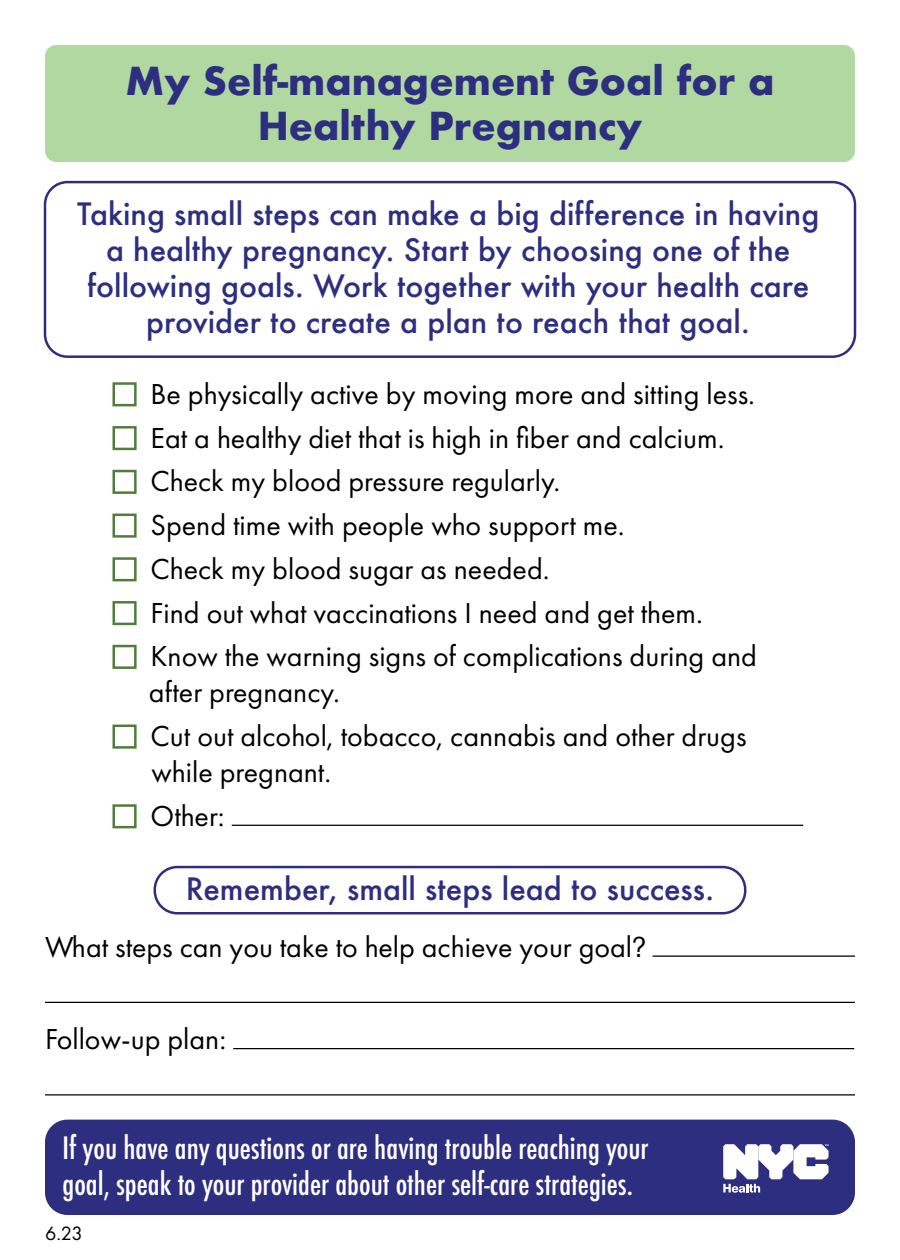
<style>
.page{position:relative;width:900px;height:1260px;background:#fff}
.page>*{position:absolute;margin:0;border:0;box-sizing:border-box;transform-origin:0 0}
.t1{font:700 37.5px/45px "Futura";color:#2e2e81;text-align:center}
.t2{font:30px/43.8px "Futura PT";color:#000}
.t3{font:500 30px/36px "Futura";color:#2e2e81;text-align:center}
.t4{font:500 condensed 30px/36px "Futura";color:#fff}
.t5{font:20px "Futura PT";color:#000}
.s1{font-family:"Franklin Gothic URW Cond"}
</style>
<div class="page">
<div style="left:154px;top:866px;width:592px;height:49px;border:2px solid #2e2e81;border-radius:22px"></div>
<div style="left:44px;top:181px;width:812px;height:177px;border:2px solid #2e2e81;border-radius:22px"></div>
<div style="left:112px;top:382px;width:25px;height:24px;border:2px solid #517c3b"></div>
<div style="left:112px;top:426px;width:25px;height:24px;border:2px solid #517c3b"></div>
<div style="left:112px;top:470px;width:25px;height:24px;border:2px solid #517c3b"></div>
<div style="left:112px;top:514px;width:25px;height:24px;border:2px solid #517c3b"></div>
<div style="left:112px;top:557px;width:25px;height:24px;border:2px solid #517c3b"></div>
<div style="left:112px;top:601px;width:25px;height:24px;border:2px solid #517c3b"></div>
<div style="left:112px;top:645px;width:25px;height:24px;border:2px solid #517c3b"></div>
<div style="left:112px;top:725px;width:25px;height:24px;border:2px solid #517c3b"></div>
<div style="left:112px;top:804px;width:25px;height:24px;border:2px solid #517c3b"></div>
<hr style="left:232px;top:825px;width:571px;height:1px;background:#000">
<hr style="left:652px;top:955px;width:203px;height:2px;background:#000">
<hr style="left:45px;top:1002px;width:810px;height:1px;background:#000">
<hr style="left:233px;top:1048px;width:621px;height:1px;background:#000">
<hr style="left:45px;top:1094px;width:810px;height:1px;background:#000">
<div style="left:45px;top:45px;width:810px;height:117px;background:#b0d8a0;border-radius:11px"></div>
<div style="left:45px;top:1120px;width:810px;height:95px;background:#2e2e81;border-radius:22px"></div>
<svg style="left:723px;top:1144px;width:106px;height:49px"></svg>
<p class="t1" style="left:126px;top:59px;width:650px">My Self-management Goal for a<br>Healthy Pregnancy</p>
<p class="t3" style="left:77px;top:195px;width:744px">Taking small steps can make a big difference in having a healthy pregnancy. Start by choosing one of the following goals. Work together with your health care provider to create a plan to reach that goal.</p>
<p class="t2" style="left:151px;top:372px;width:608px">Be physically active by moving more and sitting less.<br>Eat a healthy diet that is high in fiber and calcium.<br>Check my blood pressure regularly.<br>Spend time with people who support me.<br>Check my blood sugar as needed.<br>Find out what vaccinations I need and get them.<br>Know the warning signs of complications during and</p>
<p class="t2" style="left:149px;top:670px;width:599px">after pregnancy.<br>Cut out alcohol, tobacco, cannabis and other drugs</p>
<p class="t2" style="left:151px;top:750px;width:182px">while pregnant.<br>Other:</p>
<p class="t3" style="left:186px;top:870px;width:530px">Remember, small steps lead to success.</p>
<p class="t2" style="left:45px;top:925px;width:604px">What steps can you take to help achieve your goal<span class="s1">?</span></p>
<p class="t2" style="left:45px;top:1017px;width:183px">Follow-up plan:</p>
<p class="t4" style="left:62px;top:1130px;width:588px">If you have any questions or are having trouble reaching your goal, speak to your provider about other self-care strategies.</p>
<p class="t5" style="left:45px;top:1221px;width:39px">6.23</p>
</div>
